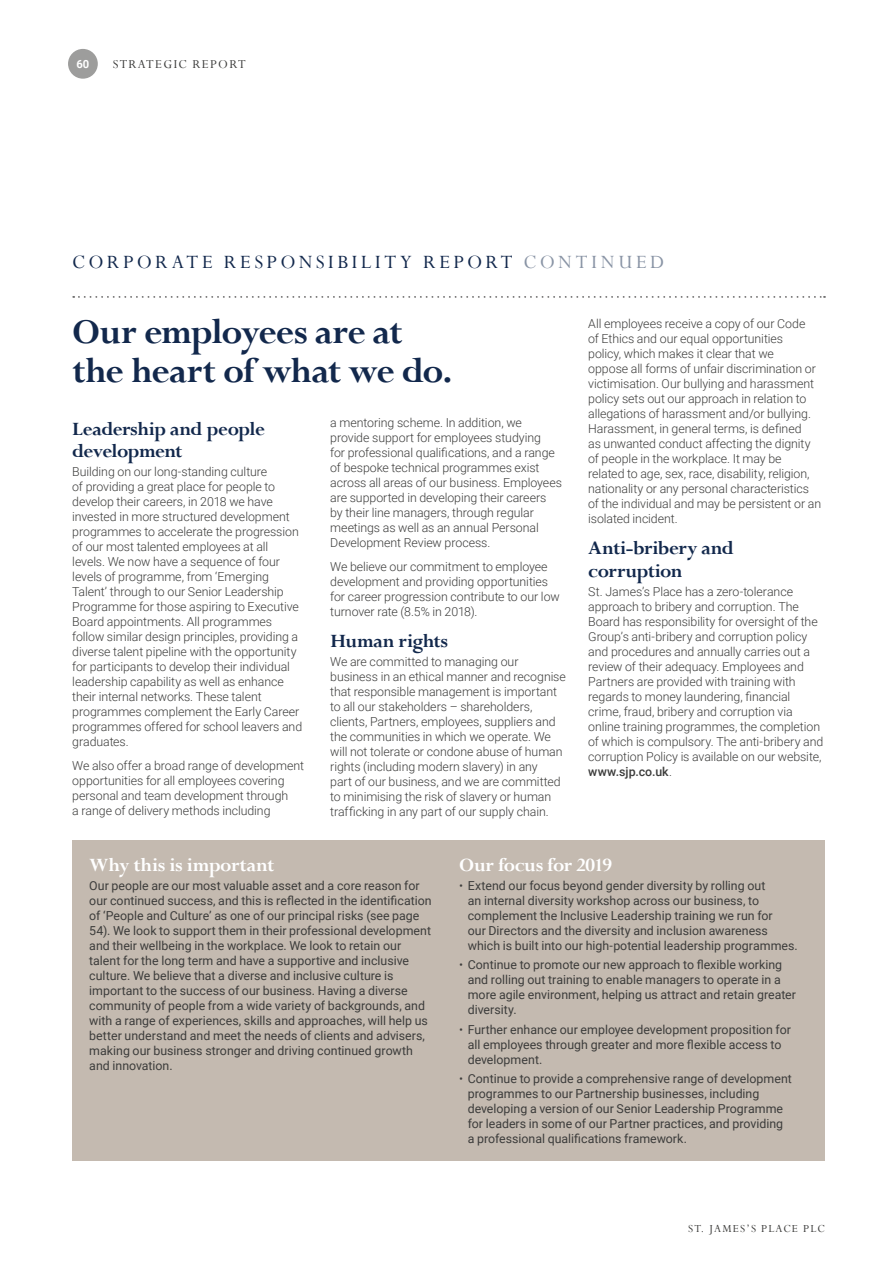
<style>
.page{position:relative;width:893px;height:1263px;background:#fff}
.page>*{position:absolute;margin:0;border:0;box-sizing:border-box;transform-origin:0 0}
.t1{font:700 39px/39px "Perpetua";letter-spacing:-.035em;color:#12284c}
.t2{font:700 21px/22.5px "Perpetua";letter-spacing:-.025em;color:#12284c}
.t3{font:21px "Perpetua";letter-spacing:.17em;color:#12284c}
.t4{font:700 21px "Perpetua";letter-spacing:-.015em;color:#fff}
.t5{font:13.5px "Perpetua";letter-spacing:.1em;color:#3c3c3b}
.t6{font:300 12.3px/15px "Roboto";letter-spacing:-.005em;color:#3c3c3b}
.t7{font:12.3px/15px "Roboto";color:#3c3c3b}
.t8{font:12px "Perpetua";letter-spacing:.1em;color:#3c3c3b}
.t9{font:700 11.25px "Roboto";color:#fff}
.s1{color:#8994a5}
.s2{font-weight:500}
.s3{font-weight:300}
</style>
<div class="page">
<div style="left:72px;top:841px;width:753px;height:320px;background:#c4bab0"></div>
<svg style="left:73px;top:296px;width:752px;height:2px"></svg>
<div style="left:68px;top:49px;width:30px;height:30px;background:#9d9d9c;border-radius:50%"></div>
<p class="t9" style="left:76px;top:56px;width:14px">60</p>
<p class="t5" style="left:113px;top:56px;width:134px">STRATEGIC REPORT</p>
<h2 class="t3" style="left:72px;top:249px;width:593px">CORPORATE RESPONSIBILITY REPORT <span class="s1">CONTINUED</span></h2>
<h1 class="t1" style="left:72px;top:312px;width:382px">Our employees are at the heart of what we do.</h1>
<h2 class="t2" style="left:72px;top:417px;width:194px">Leadership and people development</h2>
<p class="t6" style="left:72px;top:464px;width:231px">Building on our long-standing culture<br>of providing a great place for people to develop their careers, in 2018 we have invested in more structured development programmes to accelerate the progression of our most talented employees at all levels. We now have a sequence of four levels of programme, from ‘Emerging Talent’ through to our Senior Leadership Programme for those aspiring to Executive Board appointments. All programmes follow similar design principles, providing a diverse talent pipeline with the opportunity for participants to develop their individual leadership capability as well as enhance their internal networks. These talent programmes complement the Early Career programmes offered for school leavers and graduates.</p>
<p class="t6" style="left:72px;top:758px;width:233px">We also offer a broad range of development opportunities for all employees covering personal and team development through<br>a range of delivery methods including</p>
<p class="t6" style="left:330px;top:415px;width:233px">a mentoring scheme. In addition, we provide support for employees studying<br>for professional qualifications, and a range of bespoke technical programmes exist across all areas of our business. Employees are supported in developing their careers by their line managers, through regular meetings as well as an annual Personal Development Review process.</p>
<p class="t6" style="left:330px;top:558px;width:231px">We believe our commitment to employee development and providing opportunities for career progression contribute to our low turnover rate (8.5% in 2018).</p>
<h2 class="t2" style="left:330px;top:629px;width:120px">Human rights</h2>
<p class="t6" style="left:330px;top:654px;width:237px">We are committed to managing our business in an ethical manner and recognise that responsible management is important to all our stakeholders – shareholders, clients, Partners, employees, suppliers and the communities in which we operate. We will not tolerate or condone abuse of human rights (including modern slavery) in any<br>part of our business, and we are committed to minimising the risk of slavery or human trafficking in any part of our supply chain.</p>
<p class="t6" style="left:588px;top:316px;width:235px">All employees receive a copy of our Code<br>of Ethics and our equal opportunities<br>policy, which makes it clear that we<br>oppose all forms of unfair discrimination or victimisation. Our bullying and harassment policy sets out our approach in relation to allegations of harassment and/or bullying.<br>Harassment, in general terms, is defined<br>as unwanted conduct affecting the dignity of people in the workplace. It may be<br>related to age, sex, race, disability, religion, nationality or any personal characteristics of the individual and may be persistent or an isolated incident.</p>
<h2 class="t2" style="left:588px;top:537px;width:147px">Anti-bribery and corruption</h2>
<p class="t6" style="left:588px;top:584px;width:237px">St. James’s Place has a zero-tolerance approach to bribery and corruption. The Board has responsibility for oversight of the Group’s anti-bribery and corruption policy and procedures and annually carries out a review of their adequacy. Employees and Partners are provided with training with regards to money laundering, financial crime, fraud, bribery and corruption via online training programmes, the completion of which is compulsory. The anti-bribery and corruption Policy is available on our website, <span class="s2">www.sjp.co.uk</span>.</p>
<h2 class="t4" style="left:89px;top:852px;width:187px">Why this is important</h2>
<p class="t7" style="left:89px;top:878px;width:344px">Our people are our most valuable asset and a core reason for our continued success, and this is reflected in the identification of ‘People and Culture’ as one of our principal risks (see page 54). We look to support them in their professional development and their wellbeing in the workplace. We look to retain our talent for the long term and have a supportive and inclusive culture. We believe that a diverse and inclusive culture is important to the success of our business. Having a diverse community of people from a wide variety of backgrounds, and with a range of experiences, skills and approaches, will help us better understand and meet the needs of clients and advisers, making our business stronger and driving continued growth and innovation.</p>
<h2 class="t4" style="left:459px;top:852px;width:154px">Our focus for 2019</h2>
<p class="t7" style="left:468px;top:878px;width:331px;text-indent:-9px"><span class="s3">•</span> Extend our focus beyond gender diversity by rolling out<br>an internal diversity workshop across our business, to complement the Inclusive Leadership training we run for<br>our Directors and the diversity and inclusion awareness which is built into our high-potential leadership programmes.</p>
<p class="t7" style="left:468px;top:957px;width:330px;text-indent:-9px"><span class="s3">•</span> Continue to promote our new approach to flexible working and rolling out training to enable managers to operate in a more agile environment, helping us attract and retain greater diversity.</p>
<p class="t7" style="left:468px;top:1021px;width:325px;text-indent:-9px"><span class="s3">•</span> Further enhance our employee development proposition for all employees through greater and more flexible access to development.</p>
<p class="t7" style="left:468px;top:1071px;width:326px;text-indent:-9px"><span class="s3">•</span> Continue to provide a comprehensive range of development programmes to our Partnership businesses, including developing a version of our Senior Leadership Programme for leaders in some of our Partner practices, and providing a professional qualifications framework.</p>
<p class="t8" style="left:688px;top:1221px;width:138px">ST. JAMES’S PLACE PLC</p>
</div>
